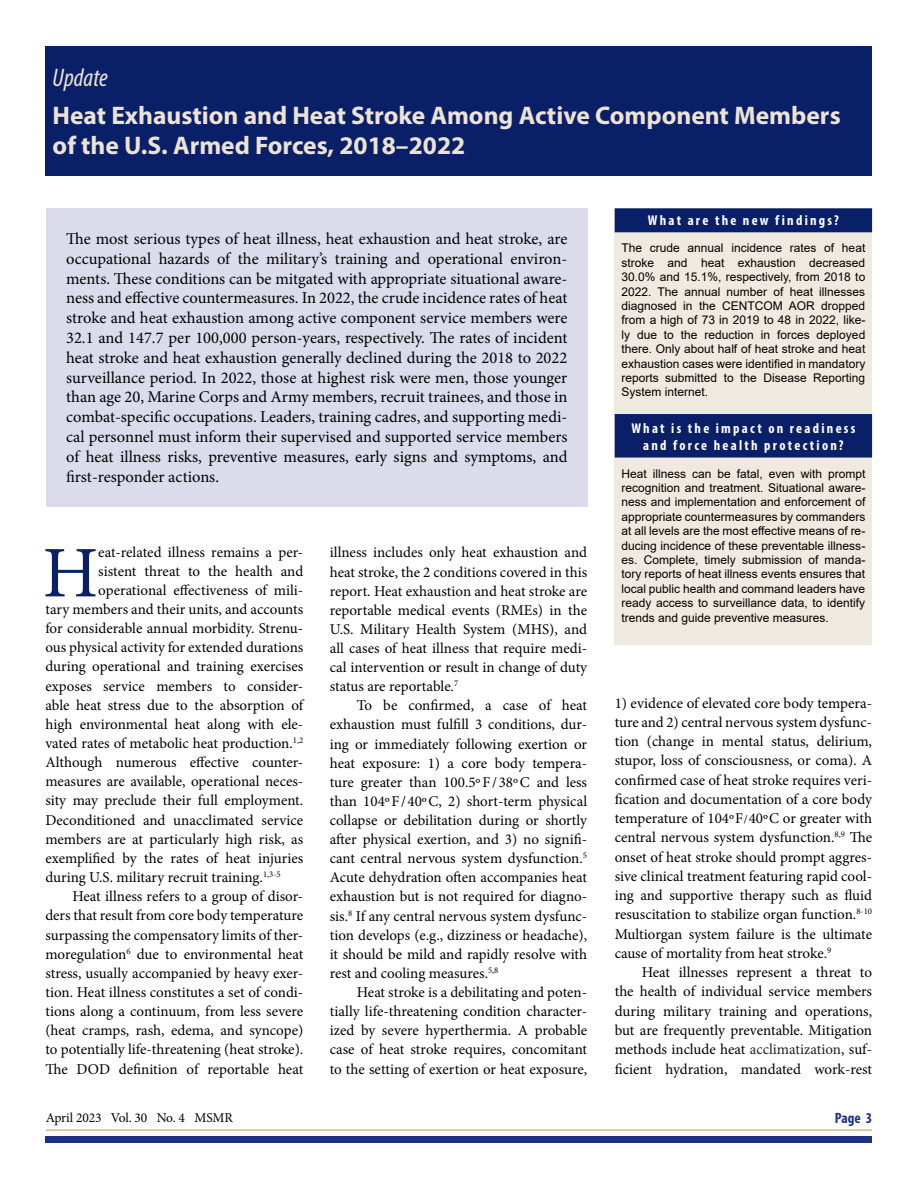
<style>
.page{position:relative;width:918px;height:1188px;background:#fff}
.page>*{position:absolute;margin:0;border:0;box-sizing:border-box;transform-origin:0 0}
.Body_DropCap{font:72.75px "Minion Pro";color:#092068}
.Heads_2021{font:700 25.5px/30.6px "Myriad Pro";color:#ece3d5}
.Heads_2021-2{font:italic condensed 25.5px "Myriad Pro";color:#ece3d5}
.Abstract{font:16.5px/19.8px "Minion Pro";letter-spacing:-.005em;color:#000;text-align:justify}
.Body{font:15px/19.2px "Minion Pro";letter-spacing:-.005em;color:#000;text-align:justify}
.Body_DropCap-2{font:15px "Minion Pro";color:#000}
.t1{font:700 condensed 15px "Myriad Pro";color:#1b3281}
.impact_heads{font:700 condensed 14.25px/16.5px "Myriad Pro";letter-spacing:.16em;color:#fff;text-align:center}
.findings_heads{font:700 condensed 14.25px "Myriad Pro";letter-spacing:.16em;color:#fff}
.t2{font:13.5px "Minion Pro";letter-spacing:-.01em;color:#010202}
.findngs_impact_text{font:12px/14.4px "Arial";color:#000;text-align:justify}
.s1{font-size:12px}
.s2{color:#202124}
.s3{color:#000}
</style>
<div class="page">
<div style="left:46px;top:1136px;width:826px;height:6px;background:#1b3281"></div>
<hr style="left:46px;top:1129px;width:826px;height:2px;background:#cfb691">
<div style="left:46px;top:208px;width:542px;height:299px;background:#dbdbeb"></div>
<div style="left:46px;top:46px;width:826px;height:129px;background:#092068"></div>
<div style="left:615px;top:208px;width:257px;height:437px;background:#f0e9df"></div>
<div style="left:615px;top:208px;width:257px;height:24px;background:#092068"></div>
<div style="left:615px;top:414px;width:257px;height:44px;background:#092068"></div>
<h1 class="Heads_2021-2" style="left:53px;top:62px;width:57px">Update</h1>
<h1 class="Heads_2021" style="left:53px;top:99px;width:790px">Heat Exhaustion and Heat Stroke Among Active Component Members of the U.S. Armed Forces, 2018–2022</h1>
<p class="Abstract" style="left:66px;top:229px;width:503px">The most serious types of heat illness, heat exhaustion and heat stroke, are occupational hazards of the military’s training and operational environ&shy;ments. These conditions can be mitgated with appropriate situational aware&shy;ness and effective countermeasures. In 2022, the crude incidence rates of heat stroke and heat exhaustion among active component service members were 32.1 and 147.7 per 100,000 person-years, respectively. The rates of incident heat stroke and heat exhaustion generally declined during the 2018 to 2022 surveillance period. In 2022, those at highest risk were men, those younger than age 20, Marine Corps and Army members, recruit trainees, and those in combat-specific occupations. Leaders, training cadres, and supporting medi&shy;cal personnel must inform their supervised and supported service members of heat illness risks, preventive measures, early signs and symptoms, and first-responder actions.</p>
<p class="Body_DropCap" style="left:43px;top:524px;width:57px">H</p>
<p class="Body_DropCap-2" style="left:98px;top:543px;width:207px">eat-related illness remains a per-</p>
<p class="Body_DropCap-2" style="left:98px;top:561px;width:207px">sistent threat to the health and</p>
<p class="Body_DropCap-2" style="left:98px;top:580px;width:207px">operational effectiveness of mili-</p>
<p class="Body_DropCap-2" style="left:45px;top:599px;width:259px">tary members and their units, and accounts</p>
<p class="Body_DropCap-2" style="left:45px;top:618px;width:259px">for considerable annual morbidity. Strenu-</p>
<p class="Body_DropCap-2" style="left:45px;top:637px;width:259px">ous physical activity for extended durations</p>
<p class="Body_DropCap-2" style="left:45px;top:657px;width:259px">during operational and training exercises</p>
<p class="Body_DropCap-2" style="left:45px;top:676px;width:259px">exposes service members to consider-</p>
<p class="Body_DropCap-2" style="left:45px;top:695px;width:259px">able heat stress due to the absorption of</p>
<p class="Body_DropCap-2" style="left:45px;top:714px;width:259px">high environmental heat along with ele-</p>
<p class="Body_DropCap-2" style="left:45px;top:733px;width:259px">vated rates of metabolic heat production.<sup>1,2</sup></p>
<p class="Body_DropCap-2" style="left:45px;top:752px;width:259px">Although numerous effective counter-</p>
<p class="Body_DropCap-2" style="left:45px;top:772px;width:259px">measures are available, operational neces-</p>
<p class="Body_DropCap-2" style="left:45px;top:791px;width:259px">sity may preclude their full employment.</p>
<p class="Body_DropCap-2" style="left:45px;top:810px;width:259px">Deconditioned and unacclimated service</p>
<p class="Body_DropCap-2" style="left:45px;top:829px;width:259px">members are at particularly high risk, as</p>
<p class="Body_DropCap-2" style="left:45px;top:848px;width:259px">exemplified by the rates of heat injuries</p>
<p class="Body_DropCap-2" style="left:45px;top:867px;width:237px">during U.S. military recruit training.<sup>1,3-5</sup></p>
<p class="Body" style="left:45px;top:887px;width:259px;text-indent:27px">Heat illness refers to a group of disor&shy;ders that result from core body temperature surpassing the compensatory limits of ther&shy;moregulation<sup>6</sup> due to environmental heat stress, usually accompanied by heavy exer&shy;tion. Heat illness constitutes a set of condi&shy;tions along a continuum, from less severe (heat cramps, rash, edema, and syncope) to potentially life-threatening (heat stroke).<br>The DOD definition of reportable heat</p>
<p class="Body" style="left:330px;top:543px;width:259px">illness includes only heat exhaustion and heat stroke, the 2 conditions covered in this report. Heat exhaustion and heat stroke are reportable medical events (RMEs) in the U.S. Military Health System (MHS), and all cases of heat illness that require medi&shy;cal intervention or result in change of duty status are reportable.<sup>7</sup></p>
<p class="Body" style="left:330px;top:696px;width:259px;text-indent:27px">To be confirmed, a case of heat exhaustion must fulfill 3 conditions, dur&shy;ing or immediately following exertion or heat exposure: 1) a core body tempera&shy;ture greater than 100.5ºF/38ºC and less than 104ºF/40ºC, 2) short-term physical collapse or debilitation during or shortly after physical exertion, and 3) no signifi&shy;cant central nervous system dysfunction.<sup>5<br></sup>Acute dehydration often accompanies heat exhaustion but is not required for diagno&shy;sis.<sup>8</sup> If any central nervous system dysfunc&shy;tion develops (e.g., dizziness or headache), it should be mild and rapidly resolve with rest and cooling measures.<sup>5,8</sup></p>
<p class="Body" style="left:330px;top:983px;width:259px;text-indent:27px">Heat stroke is a debilitating and poten&shy;tially life-threatening condition character&shy;ized by severe hyperthermia. A probable case of heat stroke requires, concomitant to the setting of exertion or heat exposure,</p>
<p class="findings_heads" style="left:648px;top:211px;width:193px">What are the new findings?</p>
<p class="findngs_impact_text" style="left:621px;top:241px;width:245px">The crude annual incidence rates of heat stroke and heat exhaustion decreased 30.0% and 15.1%, respectively, from 2018 to 2022. The annual number of heat illnesses diagnosed in the CENTCOM AOR dropped from a high of 73 in 2019 to 48 in 2022, like&shy;ly due to the reduction in forces deployed there. Only about half of heat stroke and heat exhaustion cases were identified in mandatory reports submitted to the Disease Reporting System internet.</p>
<p class="impact_heads" style="left:631px;top:420px;width:226px">What is the impact on readiness and force health protection?</p>
<p class="findngs_impact_text" style="left:621px;top:466px;width:245px">Heat illness can be fatal, even with prompt recognition and treatment. Situational aware&shy;ness and implementation and enforcement of appropriate countermeasures by commanders at all levels are the most effective means of re&shy;ducing incidence of these preventable illness&shy;es. Complete, timely submission of manda&shy;tory reports of heat illness events ensures that local public health and command leaders have ready access to surveillance data, to identify trends and guide preventive measures.</p>
<p class="Body" style="left:615px;top:693px;width:259px">1) evidence of elevated core body tempera&shy;ture and 2) central nervous system dysfunc&shy;tion (change in mental status, delirium, stupor, loss of consciousness, or coma). A confirmed case of heat stroke requires veri&shy;fication and documentation of a core body temperature of 104ºF<span class="s1">/</span>40ºC or greater with central nervous system dysfunction.<sup>8,9</sup> The onset of heat stroke should prompt aggres&shy;sive clinical treatment featuring rapid cool&shy;ing and supportive therapy such as fluid resuscitation to stabilize organ function.<sup>8-10<br></sup>Multiorgan system failure is the ultimate cause of mortality from heat stroke.<sup>9</sup></p>
<p class="Body" style="left:615px;top:963px;width:259px;text-indent:27px">Heat illnesses represent a threat to the health of individual service members during military training and operations, but are frequently preventable. Mitigation methods include heat <span class="s2">acclimatization</span>, suf&shy;ficient hydration, mandated work-rest</p>
<p class="t2" style="left:46px;top:1109px;width:189px">April 2023 Vol. 30 No. 4 <span class="s3">MSMR</span></p>
<p class="t1" style="left:835px;top:1109px;width:39px">Page 3</p>
</div>
